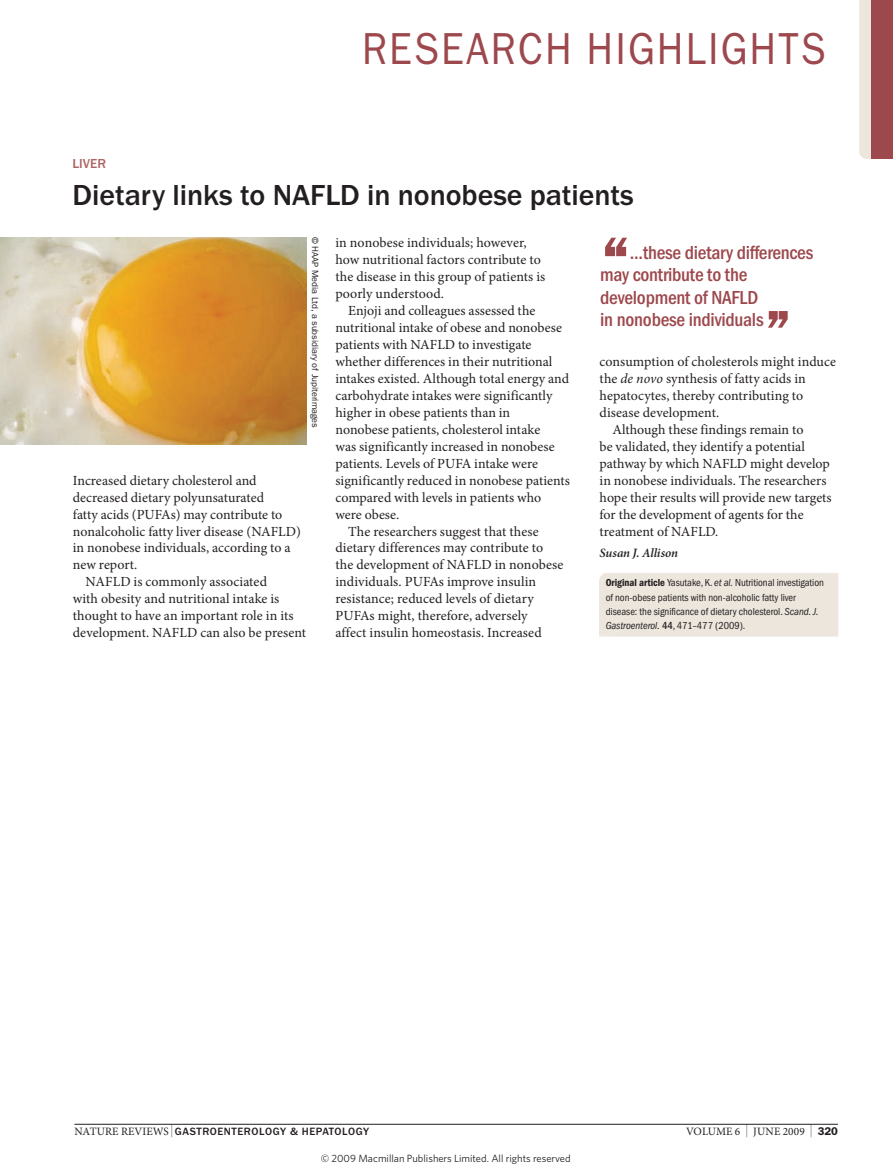
<style>
.page{position:relative;width:893px;height:1174px;background:#fff}
.page>*{position:absolute;margin:0;border:0;box-sizing:border-box;transform-origin:0 0}
.t1{font:500 condensed 75px "ITC Franklin Gothic Std";color:#9d484d;scale:1.25 1}
.t2{font:500 condensed 67.5px "ITC Franklin Gothic Std";color:#9d484d;scale:1.25 1}
.t3{font:45px "ITC Franklin Gothic Std";letter-spacing:.05em;color:#9d484d;scale:.9 1}
.t4{font:500 30px "ITC Franklin Gothic Std";letter-spacing:-.005em;color:#231f20}
.t5{font:500 condensed 19.5px/22.5px "ITC Franklin Gothic Std";letter-spacing:-.015em;color:#9d484d}
.t6{font:13.95px/17px "Minion Pro";color:#231f20}
.t7{font:500 13.5px "ITC Franklin Gothic Std";letter-spacing:-.005em;color:#ad6564}
.t8{font:italic 600 12.75px "Minion Pro";letter-spacing:-.005em;color:#231f20}
.t9{font:11.25px "Minion Pro";letter-spacing:.01em;color:#231f20}
.t10{font:500 10.95px "ITC Franklin Gothic Std";letter-spacing:.05em;color:#231f20}
.t11{font:condensed 10.5px/14.2px "ITC Franklin Gothic Std";letter-spacing:-.005em;color:#231f20}
.t12{font:10.5px "Whitney";color:#231f20}
.t13{font:9px "ITC Franklin Gothic Std";letter-spacing:-.005em;color:#231f20}
.s1{font-style:italic}
.s2{font-family:"ITC Franklin Gothic Std Dm Cd";font-stretch:normal}
.s3{font-weight:500}
.s4{font-family:"Minion Pro";font-weight:400;font-size:11.25px}
.s5{font-family:"Minion Pro";font-weight:400;font-size:12.9px}
.s6{font-size:12.9px}
.s7{font-family:"ITC Franklin Gothic Std";font-weight:600}
</style>
<div class="page">
<hr style="left:74px;top:1124px;width:764px;height:1px;background:#231f20">
<svg style="left:859px;top:0;width:13px;height:159px;background:#e6dad2"></svg>
<div style="left:872px;top:0;width:21px;height:159px;background:#9d484d"></div>
<div style="left:599px;top:573px;width:239px;height:63px;background:#ece6dd"></div>
<img style="left:0;top:238px;width:307px;height:206px">
<h3 class="t3" style="left:362px;top:23px;width:517px">RESEARCH HIGHLIGHTS</h3>
<p class="t7" style="left:73px;top:156px;width:35px">LIVER</p>
<h3 class="t4" style="left:73px;top:178px;width:563px">DIETARY LINKS TO NAFLD IN NONOBESE PATIENTS</h3>
<p class="t6" style="left:335px;top:234px;width:211px">in nonobese individuals; however, how nutritional factors contribute to the disease in this group of patients is poorly understood.</p>
<p class="t6" style="left:348px;top:302px;width:189px">enjoji and colleagues assessed the</p>
<p class="t6" style="left:335px;top:319px;width:228px">nutritional intake of obese and nonobese</p>
<p class="t6" style="left:335px;top:336px;width:198px">patients with naFlD to investigate</p>
<p class="t6" style="left:335px;top:353px;width:219px">whether differences in their nutritional</p>
<p class="t6" style="left:335px;top:370px;width:235px">intakes existed. although total energy and</p>
<p class="t6" style="left:335px;top:387px;width:218px">carbohydrate intakes were significantly</p>
<p class="t6" style="left:335px;top:404px;width:176px">higher in obese patients than in</p>
<p class="t6" style="left:335px;top:421px;width:206px">nonobese patients, cholesterol intake</p>
<p class="t6" style="left:335px;top:438px;width:221px">was significantly increased in nonobese</p>
<p class="t6" style="left:335px;top:455px;width:204px">patients. levels of PuFa intake were</p>
<p class="t6" style="left:335px;top:472px;width:236px">significantly reduced in nonobese patients</p>
<p class="t6" style="left:335px;top:489px;width:207px">compared with levels in patients who</p>
<p class="t6" style="left:335px;top:505px;width:65px">were obese.</p>
<p class="t6" style="left:348px;top:522px;width:192px">the researchers suggest that these</p>
<p class="t6" style="left:335px;top:539px;width:209px">dietary differences may contribute to</p>
<p class="t6" style="left:335px;top:556px;width:229px">the development of naFlD in nonobese</p>
<p class="t6" style="left:335px;top:573px;width:202px">individuals. PuFas improve insulin</p>
<p class="t6" style="left:335px;top:590px;width:200px">resistance; reduced levels of dietary</p>
<p class="t6" style="left:335px;top:607px;width:194px">PuFas might, therefore, adversely</p>
<p class="t6" style="left:335px;top:624px;width:208px">affect insulin homeostasis. increased</p>
<p class="t13" style="left:320px;top:237px;width:192px;rotate:90deg">© HAAP MEDIA LTD, A SUBSIDIARY OF JUPITERIMAGES</p>
<h1 class="t1" style="left:600px;top:221px;width:27px">‘‘</h1>
<h3 class="t5" style="left:600px;top:241px;width:215px;text-indent:30px">...these dietary differences may contribute to the development of NAFLD<br>in nonobese individuals</h3>
<h2 class="t2" style="left:763px;top:295px;width:24px">’’</h2>
<p class="t6" style="left:600px;top:353px;width:238px">consumption of cholesterols might induce</p>
<p class="t6" style="left:600px;top:370px;width:208px">the <span class="s1">de novo</span> synthesis of fatty acids in</p>
<p class="t6" style="left:600px;top:387px;width:205px">hepatocytes, thereby contributing to</p>
<p class="t6" style="left:600px;top:404px;width:121px">disease development.</p>
<p class="t6" style="left:612px;top:421px;width:193px">although these findings remain to</p>
<p class="t6" style="left:600px;top:438px;width:207px">be validated, they identify a potential</p>
<p class="t6" style="left:600px;top:455px;width:232px">pathway by which naFlD might develop</p>
<p class="t6" style="left:600px;top:472px;width:228px">in nonobese individuals. the researchers</p>
<p class="t6" style="left:600px;top:489px;width:234px">hope their results will provide new targets</p>
<p class="t6" style="left:600px;top:505px;width:206px">for the development of agents for the</p>
<p class="t6" style="left:600px;top:522px;width:120px">treatment of naFlD.</p>
<p class="t8" style="left:600px;top:543px;width:80px">Susan J. Allison</p>
<p class="t11" style="left:606px;top:576px;width:220px"><span class="s2">Original article</span> Yasutake, K. <span class="s1">et al.</span> Nutritional investigation of non-obese patients with non-alcoholic fatty liver disease: the significance of dietary cholesterol. <span class="s1">Scand. J.<br>Gastroenterol.</span> <span class="s3">44</span>, 471–477 (2009).</p>
<p class="t6" style="left:73px;top:472px;width:185px">increased dietary cholesterol and</p>
<p class="t6" style="left:73px;top:489px;width:193px">decreased dietary polyunsaturated</p>
<p class="t6" style="left:73px;top:505px;width:211px">fatty acids (PuFas) may contribute to</p>
<p class="t6" style="left:73px;top:522px;width:230px">nonalcoholic fatty liver disease (naFlD)</p>
<p class="t6" style="left:73px;top:539px;width:219px">in nonobese individuals, according to a</p>
<p class="t6" style="left:73px;top:556px;width:66px">new report.</p>
<p class="t6" style="left:86px;top:573px;width:183px">naFlD is commonly associated</p>
<p class="t6" style="left:73px;top:590px;width:208px">with obesity and nutritional intake is</p>
<p class="t6" style="left:73px;top:607px;width:222px">thought to have an important role in its</p>
<p class="t6" style="left:73px;top:624px;width:235px">development. naFlD can also be present</p>
<p class="t10" style="left:74px;top:1125px;width:296px"><span class="s4">nature reviews</span> <span class="s5">|</span> GASTROENTEROLOGY &amp; HEPATOLOGY</p>
<p class="t9" style="left:686px;top:1123px;width:153px">volume 6 <span class="s6">|</span> June 2009 <span class="s6">|</span> <span class="s7">320</span></p>
<p class="t12" style="left:321px;top:1152px;width:251px">© 2009 Macmillan Publishers Limited. All rights reserved</p>
</div>
